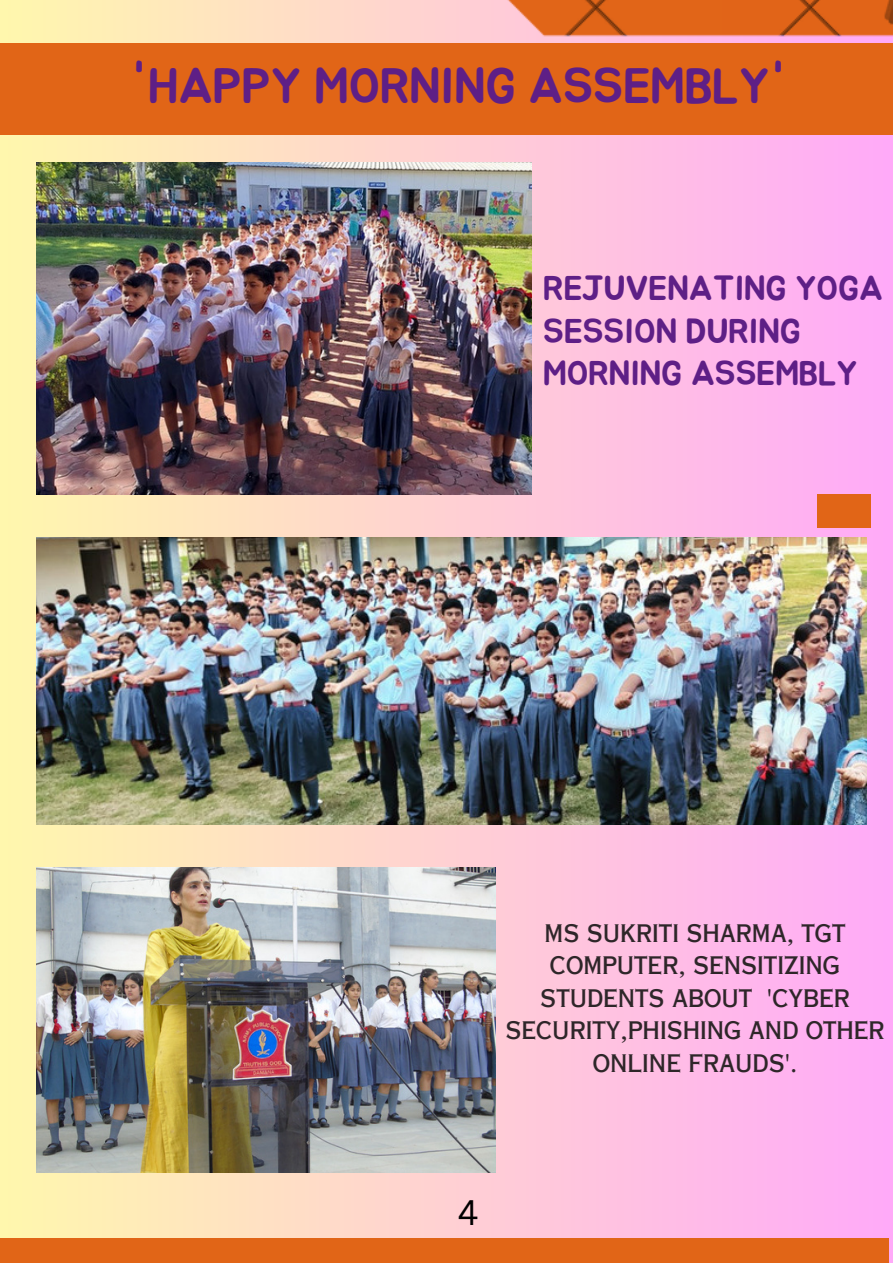
<style>
.page{position:relative;width:893px;height:1264px;background:#fff}
.page>*{position:absolute;margin:0;border:0;box-sizing:border-box;transform-origin:0 0}
.t1{font:49.5px "Jua";color:#5e1f86}
.t2{font:34.5px "Canva Sans";color:#000}
.t3{font:34.2px/42.3px "Jua";color:#5e1f86}
.t4{font:24.15px/32.5px "Copperplate Gothic LT Pro 30 AB";color:#2e2629;text-align:center}
</style>
<div class="page">
<div style="left:0;top:0;width:892px;height:1262px;background:linear-gradient(to right,#fbf2a9,#ffaaf7)"></div>
<img style="left:490px;top:0;width:402px;height:44px">
<div style="left:0;top:44px;width:892px;height:90px;background:#e16517"></div>
<div style="left:817px;top:494px;width:53px;height:34px;background:#e16517"></div>
<div style="left:0;top:1238px;width:888px;height:24px;background:#e16517"></div>
<img style="left:37px;top:162px;width:494px;height:332px">
<img style="left:37px;top:537px;width:829px;height:287px">
<img style="left:37px;top:867px;width:458px;height:305px">
<p class="t1" style="left:131px;top:64px;width:658px">'HAPPY MORNING ASSEMBLY'</p>
<p class="t3" style="left:543px;top:269px;width:341px">REJUVENATING YOGA<br>SESSION DURING</p>
<p class="t3" style="left:543px;top:353px;width:316px">MORNING ASSEMBLY</p>
<p class="t4" style="left:505px;top:919px;width:380px">MS SUKRITI SHARMA, TGT<br>COMPUTER, SENSITIZING<br>STUDENTS ABOUT 'CYBER<br>SECURITY,PHISHING AND OTHER<br>ONLINE FRAUDS'.</p>
<p class="t2" style="left:458px;top:1188px;width:22px">4</p>
</div>
